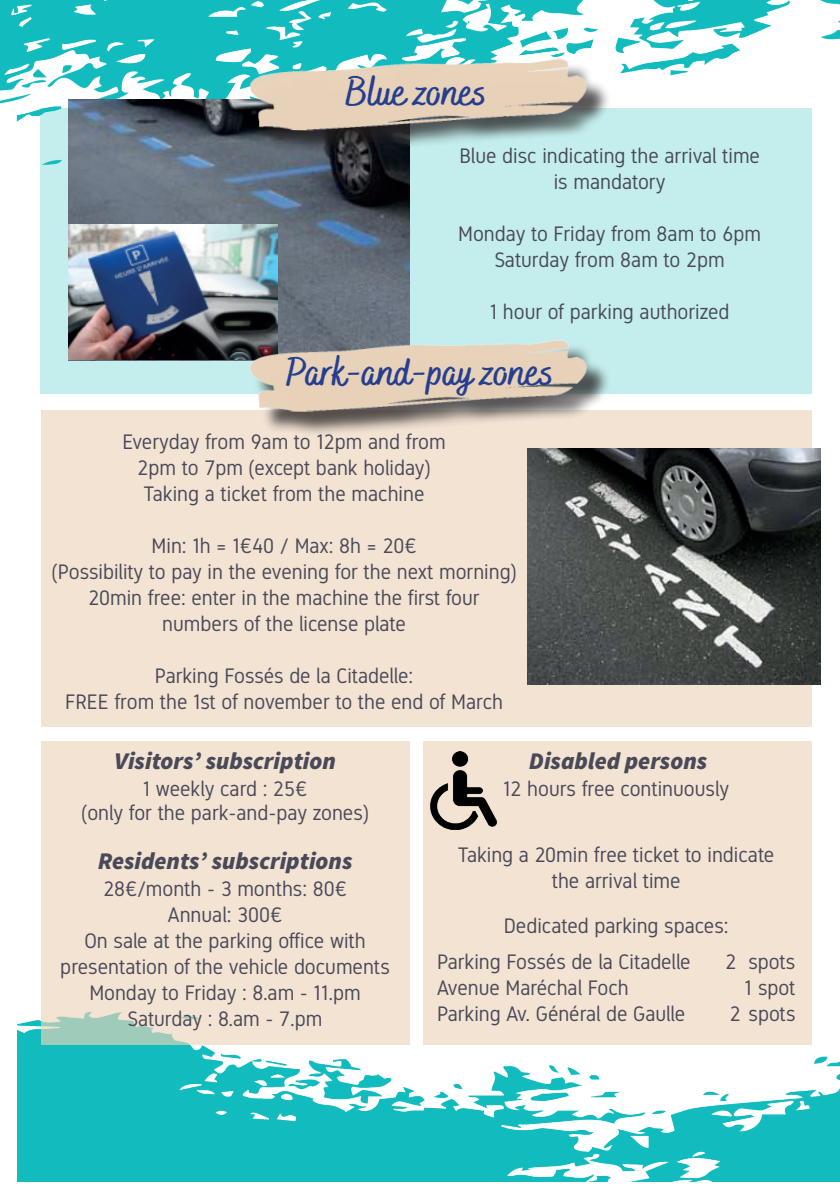
<style>
.page{position:relative;width:840px;height:1191px;background:#fff}
.page>*{position:absolute;margin:0;border:0;box-sizing:border-box;transform-origin:0 0}
.t1{font:700 40px "Bakerie Rough";color:#253f8e}
.t2{font:italic 24px "Source Sans Variable";color:#494958}
.t3{font:21px/26px "Gidole";color:#494958;text-align:center}
</style>
<div class="page">
<img style="left:17px;top:930px;width:822px;height:251px">
<img style="left:0;top:0;width:839px;height:174px">
<div style="left:40px;top:109px;width:771px;height:285px;background:#c4eeee"></div>
<img style="left:68px;top:100px;width:341px;height:234px">
<img style="left:68px;top:225px;width:209px;height:135px">
<div style="left:253px;top:63px;width:358px;height:92px;background:#231f20;opacity:.75"></div>
<img style="left:249px;top:53px;width:341px;height:82px">
<div style="left:41px;top:409px;width:770px;height:317px;background:#f2e3d3"></div>
<div style="left:253px;top:344px;width:358px;height:92px;background:#231f20;opacity:.75"></div>
<img style="left:249px;top:334px;width:341px;height:83px">
<div style="left:41px;top:741px;width:368px;height:303px;background:#f2e3d3"></div>
<div style="left:422px;top:741px;width:389px;height:303px;background:#f2e3d3"></div>
<img style="left:527px;top:449px;width:293px;height:235px">
<img style="left:422px;top:751px;width:75px;height:78px">
<h1 class="t1" style="left:345px;top:67px;width:143px">Blue zones</h1>
<p class="t3" style="left:459px;top:143px;width:302px">Blue disc indicating the arrival time is mandatory</p>
<p class="t3" style="left:458px;top:221px;width:304px">Monday to Friday from 8am to 6pm<br>Saturday from 8am to 2pm</p>
<p class="t3" style="left:489px;top:299px;width:241px">1 hour of parking authorized</p>
<h1 class="t1" style="left:286px;top:348px;width:269px">Park-and-pay zones</h1>
<p class="t3" style="left:122px;top:429px;width:324px">Everyday from 9am to 12pm and from<br>2pm to 7pm (except bank holiday)<br>Taking a ticket from the machine</p>
<p class="t3" style="left:52px;top:533px;width:466px">Min: 1h = 1€40 / Max: 8h = 20€<br>(Possibility to pay in the evening for the next morning)<br>20min free: enter in the machine the first four numbers of the license plate</p>
<p class="t3" style="left:65px;top:663px;width:439px">Parking Fossés de la Citadelle:<br>FREE from the 1st of november to the end of March</p>
<p class="t2" style="left:114px;top:746px;width:223px">Visitors’ subscription</p>
<p class="t2" style="left:528px;top:746px;width:180px">Disabled persons</p>
<p class="t3" style="left:81px;top:776px;width:288px;line-height:24px">1 weekly card : 25€<br>(only for the park-and-pay zones)</p>
<p class="t2" style="left:98px;top:846px;width:256px">Residents’ subscriptions</p>
<p class="t3" style="left:60px;top:875px;width:331px">28€/month - 3 months: 80€<br>Annual: 300€<br>On sale at the parking office with presentation of the vehicle documents<br>Monday to Friday : 8.am - 11.pm<br>Saturday : 8.am - 7.pm</p>
<p class="t3" style="left:503px;top:775px;width:227px">12 hours free continuously</p>
<p class="t3" style="left:457px;top:841px;width:318px">Taking a 20min free ticket to indicate the arrival time</p>
<p class="t3" style="left:437px;top:908px;width:293px;line-height:36px;text-align:left;text-indent:67px">Dedicated parking spaces:<br>Parking Fossés de la Citadelle</p>
<p class="t3" style="left:725px;top:949px;width:71px">2 spots</p>
<p class="t3" style="left:437px;top:975px;width:193px">Avenue Maréchal Foch</p>
<p class="t3" style="left:744px;top:975px;width:53px">1 spot</p>
<p class="t3" style="left:437px;top:1001px;width:249px">Parking Av. Général de Gaulle</p>
<p class="t3" style="left:729px;top:1001px;width:67px">2 spots</p>
</div>
